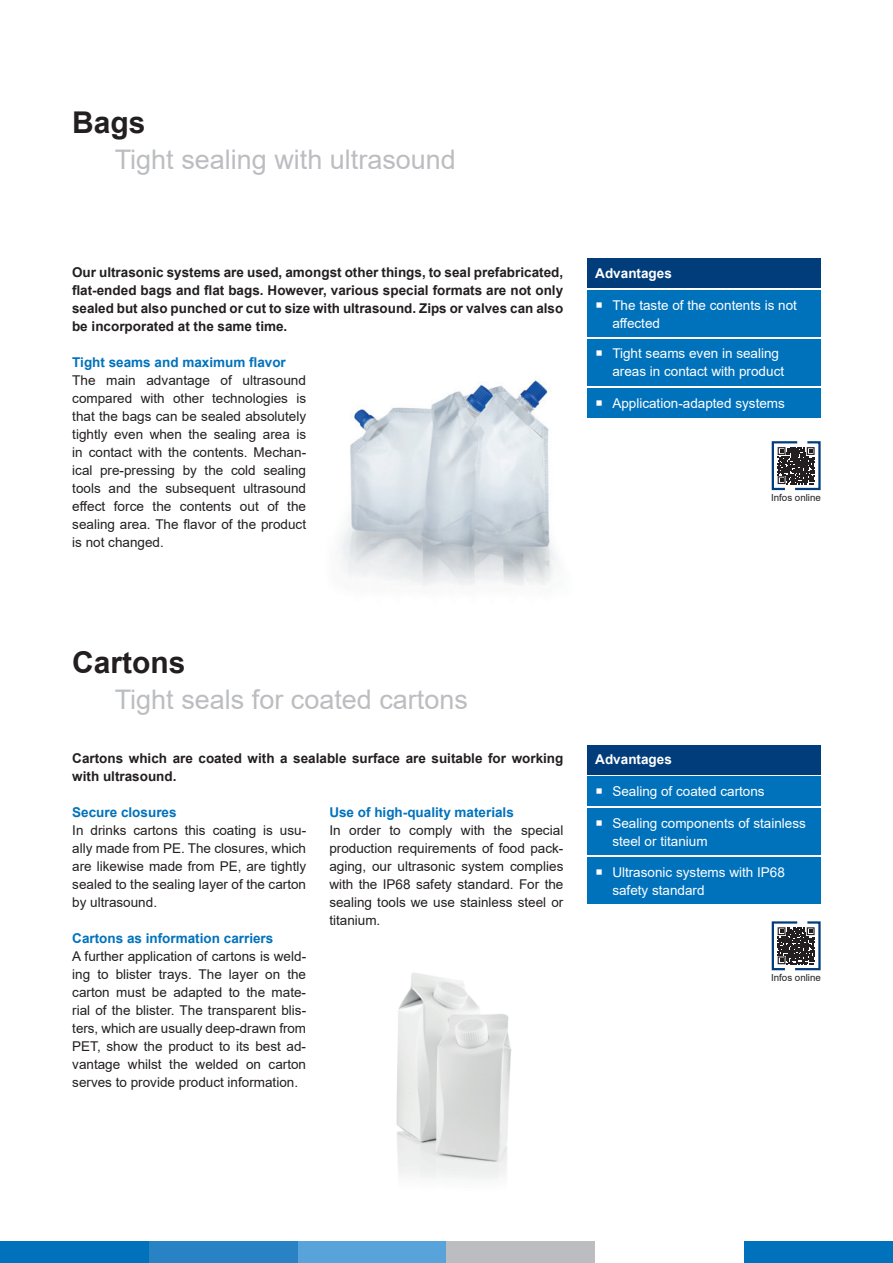
<style>
.page{position:relative;width:893px;height:1263px;background:#fff}
.page>*{position:absolute;margin:0;border:0;box-sizing:border-box;transform-origin:0 0}
.t1{font:700 30px "Arial";color:#231f20}
.t2{font:27px "Arial";color:#bcbdc0}
.t3{font:13.5px/18px "Arial";color:#231f20;text-align:justify}
.t4{font:700 13.5px/18px "Arial";color:#231f20;text-align:justify}
.t5{font:13.5px/18px "Arial";color:#fff}
.t6{font:700 13.5px "Arial";color:#0072bc}
.t7{font:700 13.5px "Arial";color:#fff}
.t8{font:9.75px "Arial";color:#231f20}
</style>
<div class="page">
<div style="left:0;top:1242px;width:149px;height:21px;background:#0072bc"></div>
<div style="left:149px;top:1242px;width:149px;height:21px;background:#2882c4"></div>
<div style="left:298px;top:1242px;width:148px;height:21px;background:#58a4da"></div>
<div style="left:446px;top:1242px;width:149px;height:21px;background:#bcbdc0"></div>
<div style="left:744px;top:1242px;width:149px;height:21px;background:#0072bc"></div>
<div style="left:587px;top:258px;width:234px;height:30px;background:#013c7b"></div>
<div style="left:587px;top:339px;width:234px;height:47px;background:#0072bc"></div>
<div style="left:587px;top:290px;width:234px;height:47px;background:#0072bc"></div>
<div style="left:587px;top:388px;width:234px;height:30px;background:#0072bc"></div>
<img style="left:338px;top:380px;width:220px;height:206px">
<img style="left:396px;top:973px;width:116px;height:207px">
<div style="left:587px;top:745px;width:234px;height:29px;background:#013c7b"></div>
<div style="left:587px;top:808px;width:234px;height:47px;background:#0072bc"></div>
<div style="left:587px;top:776px;width:234px;height:30px;background:#0072bc"></div>
<div style="left:587px;top:857px;width:234px;height:47px;background:#0072bc"></div>
<svg style="left:771px;top:441px;width:50px;height:50px"></svg>
<svg style="left:771px;top:921px;width:50px;height:50px"></svg>
<h1 class="t1" style="left:72px;top:101px;width:75px">Bags</h1>
<h2 class="t2" style="left:115px;top:140px;width:343px">Tight sealing with ultrasound</h2>
<p class="t4" style="left:72px;top:263px;width:493px">Our ultrasonic systems are used, amongst other things, to seal prefabricated, flat-ended bags and flat bags. However, various special formats are not only sealed but also punched or cut to size with ultrasound. Zips or valves can also be incorporated at the same time.</p>
<p class="t6" style="left:72px;top:352px;width:215px">Tight seams and maximum flavor</p>
<p class="t3" style="left:72px;top:371px;width:235px">The main advantage of ultrasound compared with other technologies is that the bags can be sealed absolutely tightly even when the sealing area is in contact with the contents. Mechan&shy;ical pre-pressing by the cold sealing tools and the subsequent ultrasound effect force the contents out of the sealing area. The flavor of the product is not changed.</p>
<p class="t7" style="left:595px;top:264px;width:78px">Advantages</p>
<p class="t5" style="left:612px;top:296px;width:186px">The taste of the contents is not affected</p>
<p class="t5" style="left:612px;top:345px;width:173px">Tight seams even in sealing areas in contact with product</p>
<p class="t5" style="left:612px;top:394px;width:174px">Application-adapted systems</p>
<p class="t8" style="left:771px;top:491px;width:51px">Infos online</p>
<h1 class="t1" style="left:72px;top:641px;width:115px">Cartons</h1>
<h2 class="t2" style="left:115px;top:680px;width:355px">Tight seals for coated cartons</h2>
<p class="t4" style="left:72px;top:749px;width:493px">Cartons which are coated with a sealable surface are suitable for working with ultrasound.</p>
<p class="t6" style="left:329px;top:802px;width:186px">Use of high-quality materials</p>
<p class="t3" style="left:329px;top:821px;width:236px">In order to comply with the special production requirements of food pack&shy;aging, our ultrasonic system complies with the IP68 safety standard. For the sealing tools we use stainless steel or titanium.</p>
<p class="t6" style="left:72px;top:802px;width:106px">Secure closures</p>
<p class="t3" style="left:72px;top:821px;width:235px">In drinks cartons this coating is usu&shy;ally made from PE. The closures, which are likewise made from PE, are tightly sealed to the sealing layer of the carton by ultrasound.</p>
<p class="t6" style="left:72px;top:928px;width:203px">Cartons as information carriers</p>
<p class="t3" style="left:72px;top:947px;width:235px">A further application of cartons is weld&shy;ing to blister trays. The layer on the carton must be adapted to the mate&shy;rial of the blister. The transparent blis&shy;ters, which are usually deep-drawn from PET, show the product to its best ad&shy;vantage whilst the welded on carton serves to provide product information.</p>
<p class="t7" style="left:595px;top:750px;width:78px">Advantages</p>
<p class="t5" style="left:612px;top:782px;width:154px">Sealing of coated cartons</p>
<p class="t5" style="left:612px;top:814px;width:195px">Sealing components of stainless steel or titanium</p>
<p class="t5" style="left:612px;top:863px;width:174px">Ultrasonic systems with IP68 safety standard</p>
<p class="t8" style="left:771px;top:971px;width:51px">Infos online</p>
</div>
